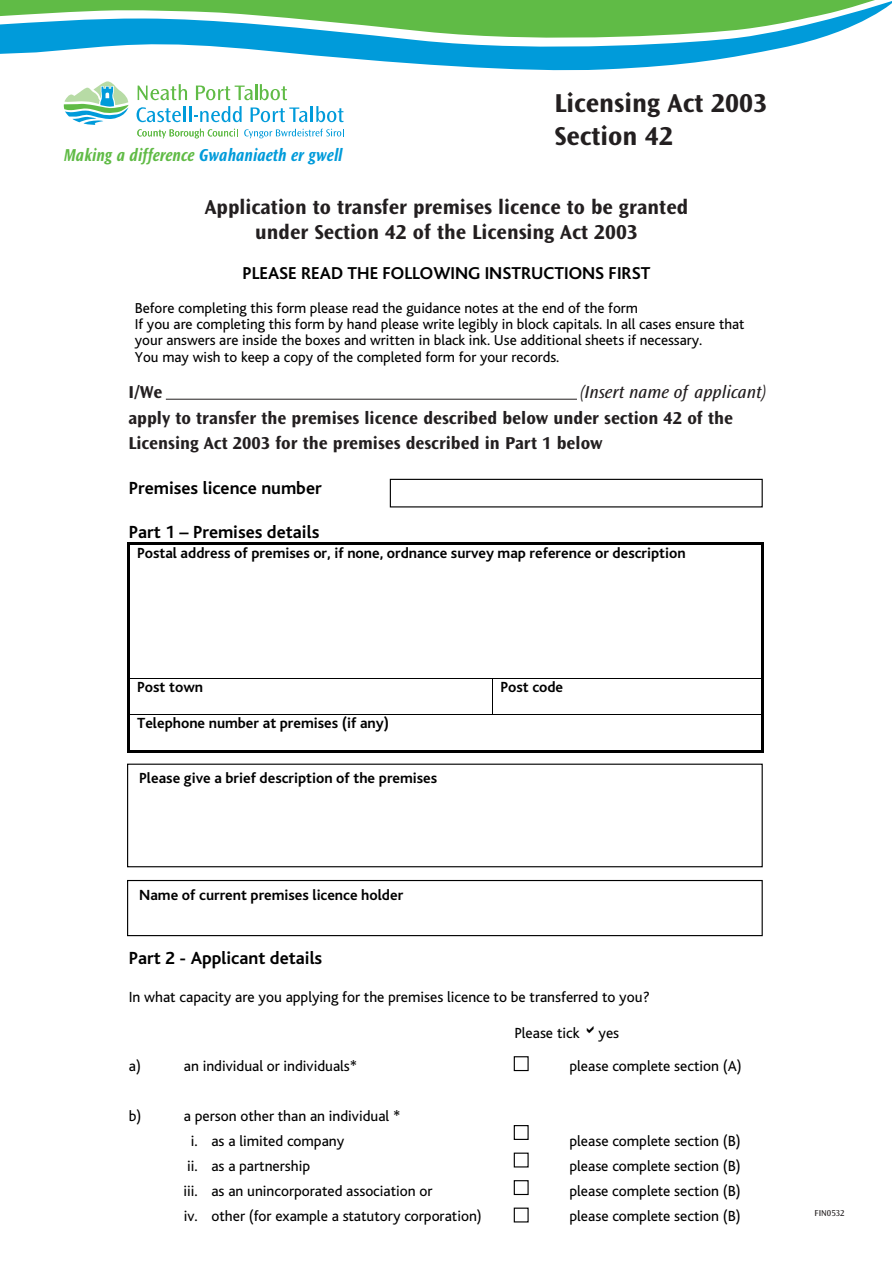
<style>
.page{position:relative;width:893px;height:1263px;background:#fff}
.page>*{position:absolute;margin:0;border:0;box-sizing:border-box;transform-origin:0 0}
.t1{font:700 27px/32.4px "Ocean Sans";color:#231f20}
.t2{font:700 21px/25.2px "Ocean Sans";color:#231f20;text-align:center}
.t3{font:700 18.3px "Bliss";color:#000}
.t4{font:700 18px/25.5px "Ocean Sans";color:#231f20}
.t5{font:700 18px "Bliss";color:#000}
.t6{font:italic 700 18px "Ocean Sans";color:#009bda;scale:.89 1}
.t7{font:italic 18px "Ocean Sans";color:#231f20}
.t8{font:700 15.3px "Bliss";color:#000}
.t9{font:15.3px/25px "Bliss";color:#000}
.t10{font:15px/16.4px "Bliss";color:#000}
.t11{font:9px "Ocean Sans";color:#231f20}
.s1{color:#60bb46}
</style>
<div class="page">
<hr style="left:166px;top:399px;width:411px;height:1px;background:#231f20">
<div style="left:514px;top:1056px;width:15px;height:15px;border:1px solid #000"></div>
<div style="left:514px;top:1125px;width:15px;height:15px;border:1px solid #000"></div>
<div style="left:514px;top:1152px;width:15px;height:15px;border:1px solid #000"></div>
<div style="left:514px;top:1180px;width:15px;height:15px;border:1px solid #000"></div>
<div style="left:514px;top:1207px;width:15px;height:15px;border:1px solid #000"></div>
<hr style="left:128px;top:542px;width:635px;height:3px;background:#000">
<hr style="left:128px;top:545px;width:2px;height:133px;background:#000">
<hr style="left:761px;top:545px;width:2px;height:133px;background:#000">
<hr style="left:128px;top:678px;width:635px;height:1px;background:#000">
<hr style="left:128px;top:679px;width:2px;height:35px;background:#000">
<hr style="left:492px;top:679px;width:1px;height:35px;background:#000">
<hr style="left:761px;top:679px;width:2px;height:35px;background:#000">
<hr style="left:128px;top:714px;width:635px;height:1px;background:#000">
<hr style="left:128px;top:715px;width:2px;height:37px;background:#000">
<hr style="left:128px;top:750px;width:633px;height:2px;background:#000">
<hr style="left:761px;top:715px;width:2px;height:37px;background:#000">
<div style="left:127px;top:764px;width:636px;height:103px;border:1px solid #000"></div>
<div style="left:127px;top:880px;width:636px;height:56px;border:1px solid #000"></div>
<div style="left:390px;top:479px;width:373px;height:28px;border:1px solid #000"></div>
<svg style="left:0;top:0;width:891px;height:71px"></svg>
<svg style="left:138px;top:84px;width:49px;height:16px"></svg>
<svg style="left:196px;top:84px;width:91px;height:16px"></svg>
<svg style="left:137px;top:106px;width:105px;height:16px"></svg>
<svg style="left:251px;top:106px;width:93px;height:16px"></svg>
<svg style="left:64px;top:81px;width:65px;height:44px"></svg>
<svg style="left:244px;top:129px;width:100px;height:9px"></svg>
<svg style="left:137px;top:129px;width:101px;height:9px"></svg>
<p class="t6" style="left:64px;top:148px;width:315px"><span class="s1">Making a difference</span> Gwahaniaeth er gwell</p>
<h1 class="t1" style="left:554px;top:89px;width:214px">Licensing Act 2003<br>Section 42</h1>
<h2 class="t2" style="left:205px;top:195px;width:485px">Application to transfer premises licence to be granted under Section 42 of the Licensing Act 2003</h2>
<p class="t5" style="left:243px;top:262px;width:409px">PLEASE READ THE FOLLOWING INSTRUCTIONS FIRST</p>
<p class="t10" style="left:135px;top:299px;width:611px">Before completing this form please read the guidance notes at the end of the form<br>If you are completing this form by hand please write legibly in block capitals. In all cases ensure that your answers are inside the boxes and written in black ink. Use additional sheets if necessary.<br>You may wish to keep a copy of the completed form for your records.</p>
<p class="t5" style="left:135px;top:380px;width:6px">I</p>
<p class="t4" style="left:128px;top:381px;width:36px">I/We</p>
<p class="t7" style="left:580px;top:385px;width:188px">(Insert name of applicant)</p>
<p class="t4" style="left:128px;top:406px;width:606px">apply to transfer the premises licence described below under section 42 of the<br>Licensing Act 2003 for the premises described in Part 1 below</p>
<p class="t3" style="left:129px;top:477px;width:194px">Premises licence number</p>
<p class="t3" style="left:129px;top:515px;width:192px">Part 1 – Premises details</p>
<p class="t8" style="left:137px;top:537px;width:550px">Postal address of premises or, if none, ordnance survey map reference or description</p>
<p class="t3" style="left:129px;top:521px;width:192px">Part 1 – Premises details</p>
<p class="t8" style="left:137px;top:543px;width:550px">Postal address of premises or, if none, ordnance survey map reference or description</p>
<p class="t8" style="left:137px;top:671px;width:68px">Post town</p>
<p class="t8" style="left:500px;top:671px;width:64px">Post code</p>
<p class="t8" style="left:137px;top:707px;width:254px">Telephone number at premises (if any)</p>
<p class="t8" style="left:137px;top:677px;width:68px">Post town</p>
<p class="t8" style="left:500px;top:677px;width:64px">Post code</p>
<p class="t8" style="left:137px;top:713px;width:254px">Telephone number at premises (if any)</p>
<p class="t8" style="left:139px;top:763px;width:299px">Please give a brief description of the premises</p>
<p class="t8" style="left:139px;top:769px;width:299px">Please give a brief description of the premises</p>
<p class="t8" style="left:139px;top:879px;width:266px">Name of current premises licence holder</p>
<p class="t8" style="left:139px;top:885px;width:266px">Name of current premises licence holder</p>
<p class="t3" style="left:129px;top:947px;width:195px">Part 2 - Applicant details</p>
<p class="t9" style="left:129px;top:984px;width:522px">In what capacity are you applying for the premises licence to be transferred to you?</p>
<p class="t9" style="left:514px;top:1020px;width:106px">Please tick yes</p>
<p class="t9" style="left:129px;top:1053px;width:14px">a)</p>
<p class="t9" style="left:184px;top:1053px;width:175px">an individual or individuals*</p>
<p class="t9" style="left:569px;top:1053px;width:174px">please complete section (A)</p>
<p class="t9" style="left:129px;top:1103px;width:14px">b)</p>
<p class="t9" style="left:191px;top:1103px;width:211px;text-indent:-7px">a person other than an individual * i. as a limited company</p>
<p class="t9" style="left:569px;top:1128px;width:173px">please complete section (B)</p>
<p class="t9" style="left:187px;top:1153px;width:125px">ii. as a partnership</p>
<p class="t9" style="left:569px;top:1153px;width:173px">please complete section (B)</p>
<p class="t9" style="left:183px;top:1178px;width:251px">iii. as an unincorporated association or</p>
<p class="t9" style="left:569px;top:1178px;width:173px">please complete section (B)</p>
<p class="t9" style="left:184px;top:1203px;width:300px">iv. other (for example a statutory corporation)</p>
<p class="t9" style="left:569px;top:1203px;width:173px">please complete section (B)</p>
<p class="t11" style="left:815px;top:1209px;width:32px">FIN0532</p>
</div>
